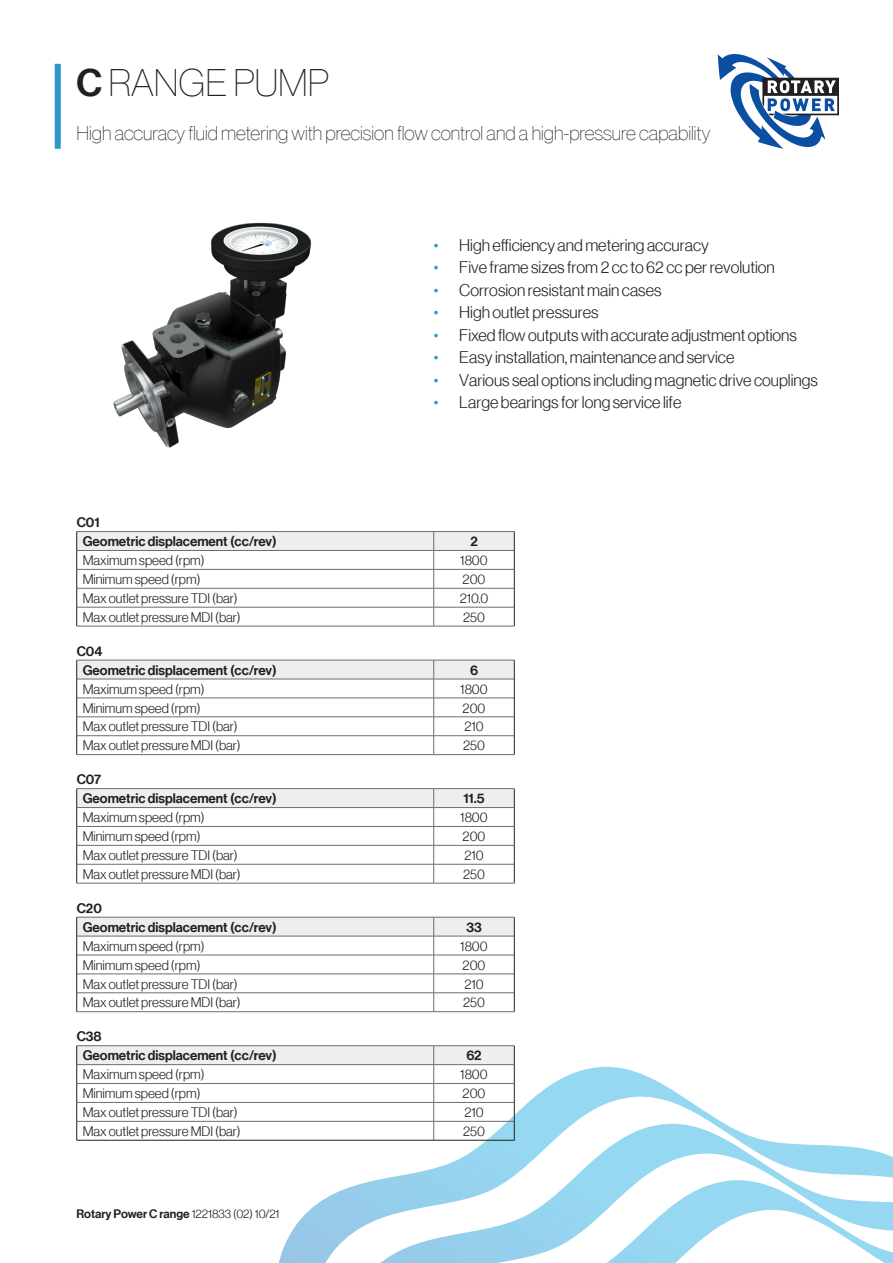
<style>
.page{position:relative;width:893px;height:1263px;background:#fff}
.page>*{position:absolute;margin:0;border:0;box-sizing:border-box;transform-origin:0 0}
.t1{font:37.5px "N Haas Grotesk DS Pro 25 Th";color:#231f20}
.t2{font:19.5px "N Haas Grotesk DS Pro 25 Th";color:#231f20}
.t3{font:16.5px "N Haas Grotesk DS Pro 45 Lt";color:#231f20}
.t4{font:13.5px "N Haas Grotesk DS Pro 45 Lt";color:#231f20}
.t5{font:13.5px "N Haas Grotesk DS Pro 65 Md";color:#231f20}
.t6{font:12px "N Haas Grotesk DS Pro 65 Md";color:#231f20}
.s1{font-family:"N Haas Grotesk DS Pro 65 Md"}
.s2{color:#2a99ca}
.s3{font-family:"N Haas Grotesk DS Pro 45 Lt"}
</style>
<div class="page">
<svg style="left:718px;top:54px;width:121px;height:95px"></svg>
<div style="left:55px;top:64px;width:6px;height:85px;background:#2a99ca"></div>
<img style="left:113px;top:222px;width:198px;height:226px">
<svg style="left:192px;top:1067px;width:533px;height:73px"></svg>
<svg style="left:258px;top:1124px;width:635px;height:139px"></svg>
<svg style="left:324px;top:1180px;width:569px;height:83px"></svg>
<svg style="left:77px;top:532px;width:437px;height:532px"></svg>
<hr style="left:77px;top:550px;width:357px;height:1px;background:#6c6d70">
<hr style="left:434px;top:550px;width:80px;height:1px;background:#6c6d70">
<hr style="left:77px;top:569px;width:357px;height:1px;background:#6c6d70">
<hr style="left:434px;top:569px;width:80px;height:1px;background:#6c6d70">
<hr style="left:77px;top:588px;width:357px;height:1px;background:#6c6d70">
<hr style="left:434px;top:588px;width:80px;height:1px;background:#6c6d70">
<hr style="left:77px;top:607px;width:357px;height:1px;background:#6c6d70">
<hr style="left:434px;top:607px;width:80px;height:1px;background:#6c6d70">
<svg style="left:433px;top:532px;width:1px;height:94px"></svg>
<hr style="left:77px;top:679px;width:357px;height:1px;background:#6c6d70">
<hr style="left:434px;top:679px;width:80px;height:1px;background:#6c6d70">
<hr style="left:77px;top:698px;width:357px;height:1px;background:#6c6d70">
<hr style="left:434px;top:698px;width:80px;height:1px;background:#6c6d70">
<hr style="left:77px;top:716px;width:357px;height:1px;background:#6c6d70">
<hr style="left:434px;top:716px;width:80px;height:1px;background:#6c6d70">
<hr style="left:77px;top:735px;width:357px;height:1px;background:#6c6d70">
<hr style="left:434px;top:735px;width:80px;height:1px;background:#6c6d70">
<svg style="left:433px;top:661px;width:1px;height:93px"></svg>
<hr style="left:77px;top:807px;width:357px;height:1px;background:#6c6d70">
<hr style="left:434px;top:807px;width:80px;height:1px;background:#6c6d70">
<hr style="left:77px;top:826px;width:357px;height:1px;background:#6c6d70">
<hr style="left:434px;top:826px;width:80px;height:1px;background:#6c6d70">
<hr style="left:77px;top:845px;width:357px;height:1px;background:#6c6d70">
<hr style="left:434px;top:845px;width:80px;height:1px;background:#6c6d70">
<hr style="left:77px;top:864px;width:357px;height:1px;background:#6c6d70">
<hr style="left:434px;top:864px;width:80px;height:1px;background:#6c6d70">
<svg style="left:433px;top:789px;width:1px;height:94px"></svg>
<hr style="left:77px;top:936px;width:357px;height:1px;background:#6c6d70">
<hr style="left:434px;top:936px;width:80px;height:1px;background:#6c6d70">
<hr style="left:77px;top:955px;width:357px;height:1px;background:#6c6d70">
<hr style="left:434px;top:955px;width:80px;height:1px;background:#6c6d70">
<hr style="left:77px;top:974px;width:357px;height:1px;background:#6c6d70">
<hr style="left:434px;top:974px;width:80px;height:1px;background:#6c6d70">
<hr style="left:77px;top:992px;width:357px;height:1px;background:#6c6d70">
<hr style="left:434px;top:992px;width:80px;height:1px;background:#6c6d70">
<svg style="left:433px;top:918px;width:1px;height:93px"></svg>
<hr style="left:77px;top:1064px;width:357px;height:1px;background:#6c6d70">
<hr style="left:434px;top:1064px;width:80px;height:1px;background:#6c6d70">
<hr style="left:77px;top:1083px;width:357px;height:1px;background:#6c6d70">
<hr style="left:434px;top:1083px;width:80px;height:1px;background:#6c6d70">
<hr style="left:77px;top:1102px;width:357px;height:1px;background:#6c6d70">
<hr style="left:434px;top:1102px;width:80px;height:1px;background:#6c6d70">
<hr style="left:77px;top:1121px;width:357px;height:1px;background:#6c6d70">
<hr style="left:434px;top:1121px;width:80px;height:1px;background:#6c6d70">
<svg style="left:433px;top:1046px;width:1px;height:94px"></svg>
<hr style="left:77px;top:531px;width:357px;height:1px;background:#6c6d70">
<hr style="left:434px;top:531px;width:80px;height:1px;background:#6c6d70">
<hr style="left:77px;top:626px;width:357px;height:1px;background:#6c6d70">
<hr style="left:434px;top:626px;width:80px;height:1px;background:#6c6d70">
<svg style="left:76px;top:532px;width:1px;height:94px"></svg>
<svg style="left:514px;top:532px;width:1px;height:94px"></svg>
<hr style="left:77px;top:660px;width:357px;height:1px;background:#6c6d70">
<hr style="left:434px;top:660px;width:80px;height:1px;background:#6c6d70">
<hr style="left:77px;top:754px;width:357px;height:1px;background:#6c6d70">
<hr style="left:434px;top:754px;width:80px;height:1px;background:#6c6d70">
<svg style="left:76px;top:660px;width:1px;height:94px"></svg>
<svg style="left:514px;top:660px;width:1px;height:94px"></svg>
<hr style="left:77px;top:788px;width:357px;height:1px;background:#6c6d70">
<hr style="left:434px;top:788px;width:80px;height:1px;background:#6c6d70">
<hr style="left:77px;top:883px;width:357px;height:1px;background:#6c6d70">
<hr style="left:434px;top:883px;width:80px;height:1px;background:#6c6d70">
<svg style="left:76px;top:789px;width:1px;height:94px"></svg>
<svg style="left:514px;top:789px;width:1px;height:94px"></svg>
<hr style="left:77px;top:917px;width:357px;height:1px;background:#6c6d70">
<hr style="left:434px;top:917px;width:80px;height:1px;background:#6c6d70">
<hr style="left:77px;top:1011px;width:357px;height:1px;background:#6c6d70">
<hr style="left:434px;top:1011px;width:80px;height:1px;background:#6c6d70">
<svg style="left:76px;top:917px;width:1px;height:94px"></svg>
<svg style="left:514px;top:917px;width:1px;height:94px"></svg>
<hr style="left:77px;top:1045px;width:357px;height:1px;background:#6c6d70">
<hr style="left:434px;top:1045px;width:80px;height:1px;background:#6c6d70">
<svg style="left:76px;top:1046px;width:1px;height:94px"></svg>
<svg style="left:514px;top:1046px;width:1px;height:94px"></svg>
<hr style="left:77px;top:1140px;width:357px;height:1px;background:#231f20">
<hr style="left:434px;top:1140px;width:80px;height:1px;background:#231f20">
<p class="t1" style="left:77px;top:62px;width:254px"><span class="s1">C</span> RANGE PUMP</p>
<p class="t2" style="left:77px;top:122px;width:635px">High accuracy fluid metering with precision flow control and a high-pressure capability</p>
<p class="t3" style="left:434px;top:236px;width:277px"><span class="s2">•</span> High efficiency and metering accuracy</p>
<p class="t3" style="left:434px;top:258px;width:343px"><span class="s2">•</span> Five frame sizes from 2 cc to 62 cc per revolution</p>
<p class="t3" style="left:434px;top:281px;width:229px"><span class="s2">•</span> Corrosion resistant main cases</p>
<p class="t3" style="left:434px;top:303px;width:166px"><span class="s2">•</span> High outlet pressures</p>
<p class="t3" style="left:434px;top:326px;width:365px"><span class="s2">•</span> Fixed flow outputs with accurate adjustment options</p>
<p class="t3" style="left:434px;top:348px;width:302px"><span class="s2">•</span> Easy installation, maintenance and service</p>
<p class="t3" style="left:434px;top:371px;width:386px"><span class="s2">•</span> Various seal options including magnetic drive couplings</p>
<p class="t3" style="left:434px;top:393px;width:249px"><span class="s2">•</span> Large bearings for long service life</p>
<p class="t5" style="left:77px;top:515px;width:24px">C01</p>
<p class="t5" style="left:83px;top:534px;width:196px">Geometric displacement (cc/rev)</p>
<p class="t5" style="left:470px;top:534px;width:9px">2</p>
<p class="t4" style="left:83px;top:553px;width:123px">Maximum speed (rpm)</p>
<p class="t4" style="left:460px;top:553px;width:29px">1800</p>
<p class="t4" style="left:83px;top:572px;width:119px">Minimum speed (rpm)</p>
<p class="t4" style="left:463px;top:572px;width:24px">200</p>
<p class="t4" style="left:83px;top:591px;width:156px">Max outlet pressure TDI (bar)</p>
<p class="t4" style="left:460px;top:591px;width:30px">210.0</p>
<p class="t4" style="left:83px;top:609px;width:159px">Max outlet pressure MDI (bar)</p>
<p class="t4" style="left:463px;top:609px;width:23px">250</p>
<p class="t5" style="left:77px;top:643px;width:27px">C04</p>
<p class="t5" style="left:83px;top:662px;width:196px">Geometric displacement (cc/rev)</p>
<p class="t5" style="left:470px;top:662px;width:10px">6</p>
<p class="t4" style="left:83px;top:681px;width:123px">Maximum speed (rpm)</p>
<p class="t4" style="left:460px;top:681px;width:29px">1800</p>
<p class="t4" style="left:83px;top:700px;width:119px">Minimum speed (rpm)</p>
<p class="t4" style="left:463px;top:700px;width:24px">200</p>
<p class="t4" style="left:83px;top:719px;width:156px">Max outlet pressure TDI (bar)</p>
<p class="t4" style="left:464px;top:719px;width:21px">210</p>
<p class="t4" style="left:83px;top:738px;width:159px">Max outlet pressure MDI (bar)</p>
<p class="t4" style="left:463px;top:738px;width:23px">250</p>
<p class="t5" style="left:77px;top:772px;width:26px">C07</p>
<p class="t5" style="left:83px;top:791px;width:196px">Geometric displacement (cc/rev)</p>
<p class="t5" style="left:463px;top:791px;width:23px">11.5</p>
<p class="t4" style="left:83px;top:810px;width:123px">Maximum speed (rpm)</p>
<p class="t4" style="left:460px;top:810px;width:29px">1800</p>
<p class="t4" style="left:83px;top:829px;width:119px">Minimum speed (rpm)</p>
<p class="t4" style="left:463px;top:829px;width:24px">200</p>
<p class="t4" style="left:83px;top:848px;width:156px">Max outlet pressure TDI (bar)</p>
<p class="t4" style="left:464px;top:848px;width:21px">210</p>
<p class="t4" style="left:83px;top:866px;width:159px">Max outlet pressure MDI (bar)</p>
<p class="t4" style="left:463px;top:866px;width:23px">250</p>
<p class="t5" style="left:77px;top:900px;width:27px">C20</p>
<p class="t5" style="left:83px;top:919px;width:196px">Geometric displacement (cc/rev)</p>
<p class="t5" style="left:466px;top:919px;width:17px">33</p>
<p class="t4" style="left:83px;top:938px;width:123px">Maximum speed (rpm)</p>
<p class="t4" style="left:460px;top:938px;width:29px">1800</p>
<p class="t4" style="left:83px;top:957px;width:119px">Minimum speed (rpm)</p>
<p class="t4" style="left:463px;top:957px;width:24px">200</p>
<p class="t4" style="left:83px;top:976px;width:156px">Max outlet pressure TDI (bar)</p>
<p class="t4" style="left:464px;top:976px;width:21px">210</p>
<p class="t4" style="left:83px;top:995px;width:159px">Max outlet pressure MDI (bar)</p>
<p class="t4" style="left:463px;top:995px;width:23px">250</p>
<p class="t5" style="left:77px;top:1029px;width:26px">C38</p>
<p class="t5" style="left:83px;top:1048px;width:196px">Geometric displacement (cc/rev)</p>
<p class="t5" style="left:466px;top:1048px;width:17px">62</p>
<p class="t4" style="left:83px;top:1067px;width:123px">Maximum speed (rpm)</p>
<p class="t4" style="left:460px;top:1067px;width:29px">1800</p>
<p class="t4" style="left:83px;top:1086px;width:119px">Minimum speed (rpm)</p>
<p class="t4" style="left:463px;top:1086px;width:24px">200</p>
<p class="t4" style="left:83px;top:1105px;width:156px">Max outlet pressure TDI (bar)</p>
<p class="t4" style="left:464px;top:1105px;width:21px">210</p>
<p class="t4" style="left:83px;top:1124px;width:159px">Max outlet pressure MDI (bar)</p>
<p class="t4" style="left:463px;top:1124px;width:23px">250</p>
<p class="t6" style="left:77px;top:1207px;width:205px">Rotary Power C range <span class="s3">1221833 (02) 10/21</span></p>
</div>
